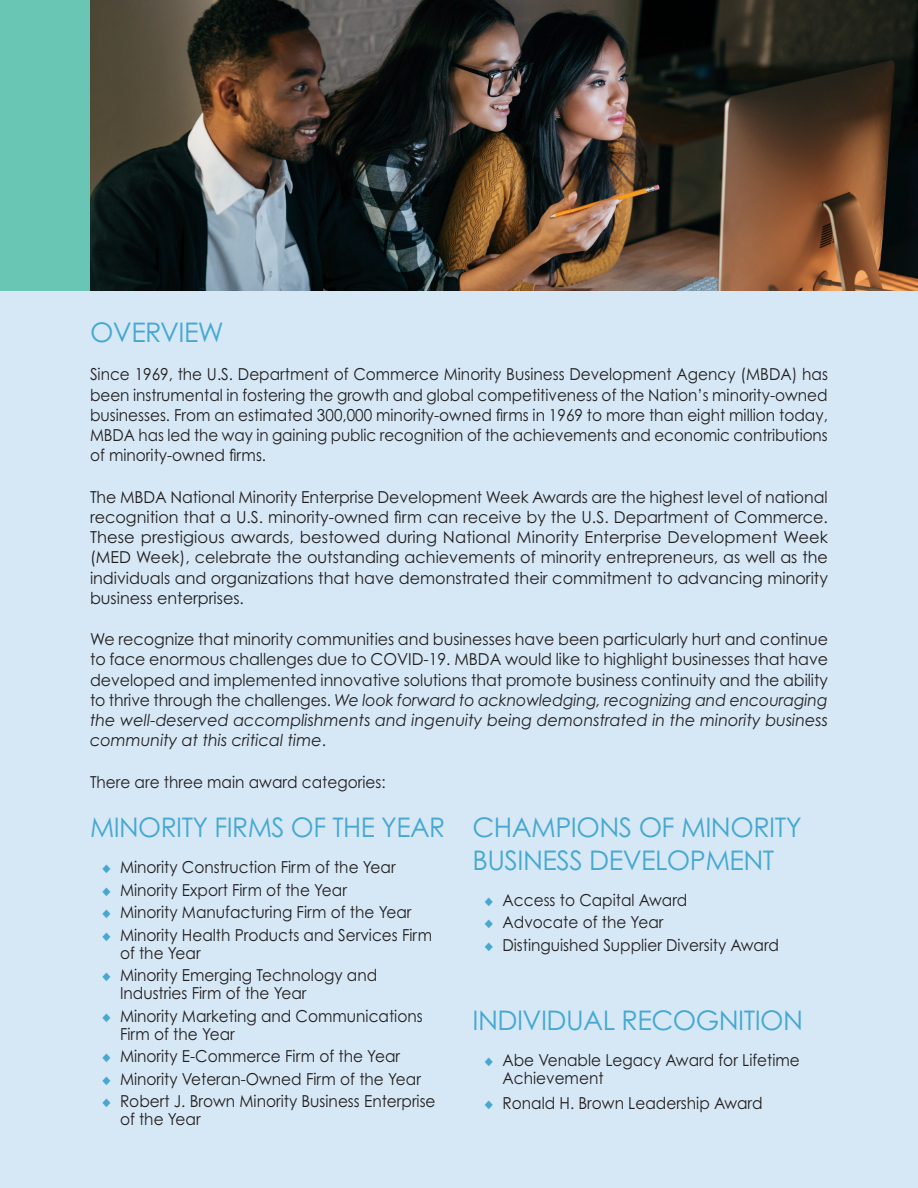
<style>
.page{position:relative;width:918px;height:1188px;background:#d6e8f6}
.page>*{position:absolute;margin:0;border:0;box-sizing:border-box;transform-origin:0 0}
.t1{font:27px/32.4px "Century Gothic Pro";letter-spacing:-.02em;color:#46a8d1}
.t2{font:16.5px/18px "Century Gothic Pro";color:#231f20;scale:.93 1}
.t3{font:16.5px/20.2px "Century Gothic Pro";color:#231f20;text-align:justify;scale:.96 1}
.s1{font-style:italic}
.s2{color:#46a8d1}
</style>
<div class="page">
<img style="left:89px;top:0;width:829px;height:291px">
<div style="left:0;top:0;width:89px;height:291px;background:#69c6b4"></div>
<h1 class="t1" style="left:90px;top:316px;width:135px">OVERVIEW</h1>
<p class="t2" style="left:90px;top:364px;width:795px;line-height:20.2px;text-align:justify">Since 1969, the U.S. Department of Commerce Minority Business Development Agency (MBDA) has been instrumental in fostering the growth and global competitiveness of the Nation’s minority-owned businesses. From an estimated 300,000 minority-owned firms in 1969 to more than eight million today, MBDA has led the way in gaining public recognition of the achievements and economic contributions of minority-owned firms.</p>
<p class="t3" style="left:90px;top:486px;width:770px">The MBDA National Minority Enterprise Development Week Awards are the highest level of national recognition that a U.S. minority-owned firm can receive by the U.S. Department of Commerce.<br>These prestigious awards, bestowed during National Minority Enterprise Development Week (MED Week), celebrate the outstanding achievements of minority entrepreneurs, as well as the individuals and organizations that have demonstrated their commitment to advancing minority business enterprises.</p>
<p class="t3" style="left:90px;top:629px;width:770px">We recognize that minority communities and businesses have been particularly hurt and continue to face enormous challenges due to COVID-19. MBDA would like to highlight businesses that have developed and implemented innovative solutions that promote business continuity and the ability to thrive through the challenges. <span class="s1">We look forward to acknowledging, recognizing and encouraging the well-deserved accomplishments and ingenuity being demonstrated in the minority business community at this critical time</span>.</p>
<p class="t2" style="left:90px;top:773px;width:319px">There are three main award categories:</p>
<h1 class="t1" style="left:90px;top:811px;width:357px">MINORITY FIRMS OF THE YEAR</h1>
<p class="t2" style="left:102px;top:858px;width:317px"><span class="s2">◆</span> Minority Construction Firm of the Year</p>
<p class="t2" style="left:102px;top:881px;width:265px"><span class="s2">◆</span> Minority Export Firm of the Year</p>
<p class="t2" style="left:102px;top:903px;width:334px"><span class="s2">◆</span> Minority Manufacturing Firm of the Year</p>
<p class="t2" style="left:120px;top:926px;width:337px;text-indent:-18px"><span class="s2">◆</span> Minority Health Products and Services Firm of the Year</p>
<p class="t2" style="left:120px;top:966px;width:278px;text-indent:-18px"><span class="s2">◆</span> Minority Emerging Technology and<br>Industries Firm of the Year</p>
<p class="t2" style="left:120px;top:1007px;width:327px;text-indent:-18px"><span class="s2">◆</span> Minority Marketing and Communications<br>Firm of the Year</p>
<p class="t2" style="left:102px;top:1047px;width:322px"><span class="s2">◆</span> Minority E-Commerce Firm of the Year</p>
<p class="t2" style="left:102px;top:1070px;width:344px"><span class="s2">◆</span> Minority Veteran-Owned Firm of the Year</p>
<p class="t2" style="left:120px;top:1092px;width:341px;text-indent:-18px"><span class="s2">◆</span> Robert J. Brown Minority Business Enterprise of the Year</p>
<h1 class="t1" style="left:472px;top:811px;width:331px">CHAMPIONS OF MINORITY<br>BUSINESS DEVELOPMENT</h1>
<p class="t2" style="left:484px;top:891px;width:220px"><span class="s2">◆</span> Access to Capital Award</p>
<p class="t2" style="left:484px;top:913px;width:194px"><span class="s2">◆</span> Advocate of the Year</p>
<p class="t2" style="left:484px;top:936px;width:318px"><span class="s2">◆</span> Distinguished Supplier Diversity Award</p>
<h1 class="t1" style="left:472px;top:1003px;width:332px">INDIVIDUAL RECOGNITION</h1>
<p class="t2" style="left:503px;top:1051px;width:321px;text-indent:-18px"><span class="s2">◆</span> Abe Venable Legacy Award for Lifetime<br>Achievement</p>
<p class="t2" style="left:484px;top:1094px;width:301px"><span class="s2">◆</span> Ronald H. Brown Leadership Award</p>
</div>
